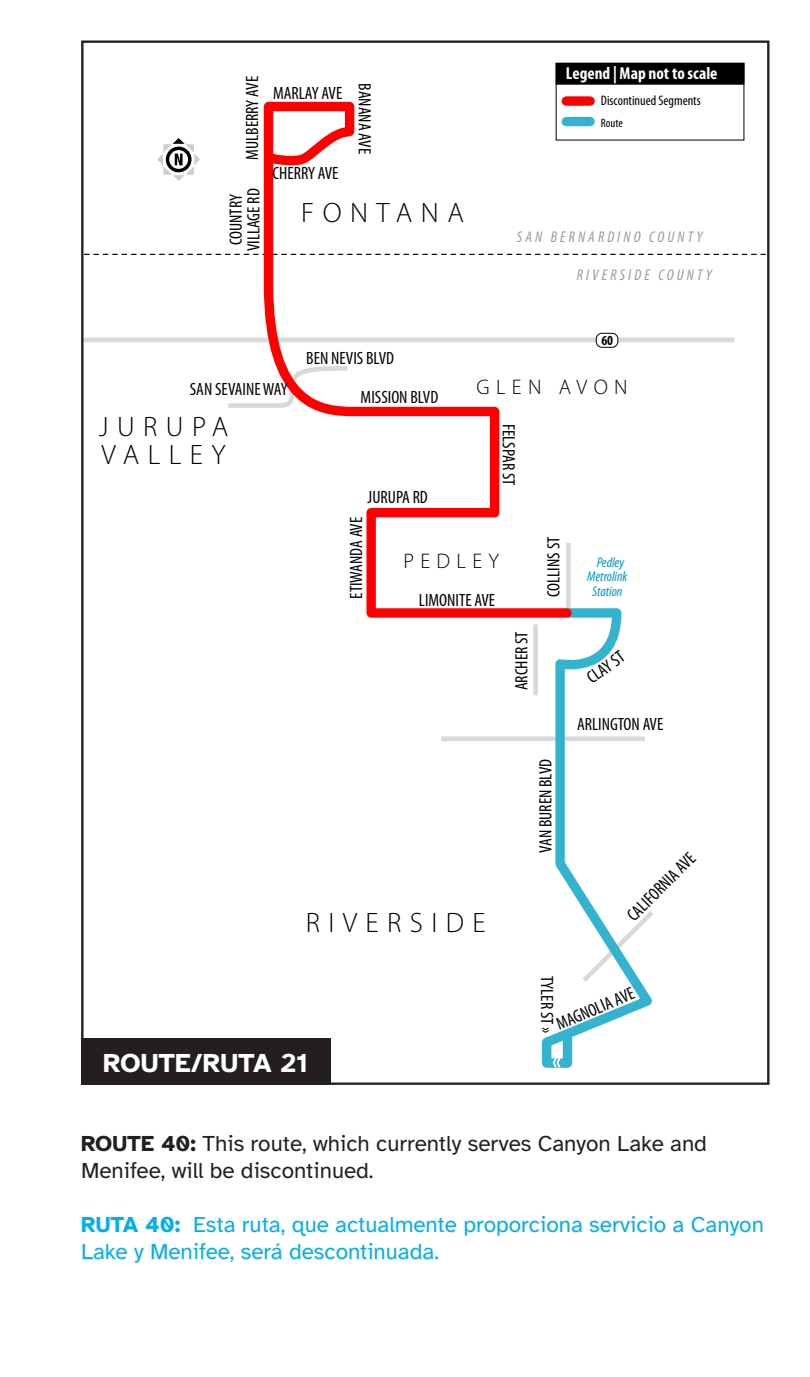
<style>
.page{position:relative;width:810px;height:1377px;background:#fff}
.page>*{position:absolute;margin:0;border:0;box-sizing:border-box;transform-origin:0 0}
.t1{font:300 28.12px/28.1px "Myriad Pro";letter-spacing:.3em;color:#000}
.t2{font:700 27px "Atkinson Hyperlegible";color:#fff}
.t3{font:22.5px/27px "Atkinson Hyperlegible";color:#00aeef}
.t4{font:22.5px/27px "Atkinson Hyperlegible";color:#231f20}
.t5{font:300 21.15px "Myriad Pro";letter-spacing:.3em;color:#000}
.t6{font:condensed 17.78px/17.8px "Myriad Pro";color:#000;text-align:center}
.t7{font:700 condensed 17.32px "Myriad Pro";color:#fff}
.t8{font:italic condensed 15.53px "Myriad Pro";letter-spacing:.2em;color:#999}
.t9{font:italic condensed 14.17px/14.2px "Myriad Pro";color:#0094ca;text-align:center}
.t10{font:condensed 13.95px "Myriad Pro";color:#000}
.t11{font:700 condensed 13.95px "Myriad Pro";color:#000}
.t12{font:condensed 12.15px "Myriad Pro";color:#000}
.s1{font-weight:700}
</style>
<div class="page">
<svg style="left:84px;top:254px;width:681px;height:1px"></svg>
<hr style="left:82px;top:338px;width:652px;height:4px;background:#d9d9d9">
<svg style="left:228px;top:403px;width:31px;height:5px"></svg>
<div style="left:441px;top:736px;width:204px;height:5px;background:#d9d9d9"></div>
<svg style="left:537px;top:608px;width:116px;height:460px"></svg>
<svg style="left:259px;top:97px;width:317px;height:525px"></svg>
<div style="left:533px;top:624px;width:5px;height:71px;background:#d9d9d9"></div>
<svg style="left:553px;top:1058px;width:8px;height:9px"></svg>
<svg style="left:259px;top:122px;width:99px;height:55px"></svg>
<div style="left:596px;top:333px;width:22px;height:14px;background:#fff;border-radius:6px"></div>
<div style="left:596px;top:333px;width:22px;height:15px;border:1px solid #000;border-radius:6px"></div>
<svg style="left:157px;top:138px;width:43px;height:43px"></svg>
<div style="left:556px;top:63px;width:188px;height:77px;background:#fff"></div>
<div style="left:556px;top:63px;width:188px;height:21px;background:#000"></div>
<div style="left:556px;top:63px;width:188px;height:22px;border:1px solid #000"></div>
<div style="left:566px;top:96px;width:24px;height:10px;background:#f00"></div>
<div style="left:566px;top:117px;width:24px;height:9px;background:#34b3d1"></div>
<div style="left:81px;top:1038px;width:249px;height:47px;background:#231f20"></div>
<p class="t6" style="left:244px;top:160px;width:85px;rotate:-90deg">MULBERRY AVE</p>
<p class="t6" style="left:227px;top:251px;width:64px;rotate:-90deg">COUNTRY<br>VILLAGE RD</p>
<p class="t6" style="left:273px;top:84px;width:71px">MARLAY AVE</p>
<p class="t6" style="left:272px;top:164px;width:68px">CHERRY AVE</p>
<p class="t6" style="left:373px;top:83px;width:72px;rotate:90deg">BANANA AVE</p>
<p class="t1" style="left:301px;top:199px;width:164px">FONTANA</p>
<p class="t7" style="left:566px;top:63px;width:153px">Legend | Map not to scale</p>
<p class="t10" style="left:601px;top:93px;width:101px">Discontinued Segments</p>
<p class="t12" style="left:601px;top:116px;width:23px">Route</p>
<p class="t8" style="left:517px;top:229px;width:187px">SAN BERNARDINO COUNTY</p>
<p class="t8" style="left:577px;top:267px;width:137px">RIVERSIDE COUNTY</p>
<p class="t6" style="left:190px;top:381px;width:99px">SAN SEVAINE WAY</p>
<p class="t1" style="left:99px;top:413px;width:131px">JURUPA<br>VALLEY</p>
<p class="t6" style="left:306px;top:349px;width:89px">BEN NEVIS BLVD</p>
<p class="t6" style="left:361px;top:389px;width:79px">MISSION BLVD</p>
<p class="t6" style="left:368px;top:489px;width:62px">JURUPA RD</p>
<p class="t11" style="left:601px;top:333px;width:13px">60</p>
<p class="t5" style="left:477px;top:376px;width:153px">GLEN AVON</p>
<p class="t6" style="left:517px;top:424px;width:63px;rotate:90deg">FELSPAR ST</p>
<p class="t6" style="left:348px;top:599px;width:84px;rotate:-90deg">ETIWANDA AVE</p>
<p class="t5" style="left:403px;top:549px;width:97px">PEDLEY</p>
<p class="t6" style="left:419px;top:591px;width:78px">LIMONITE AVE</p>
<p class="t6" style="left:513px;top:690px;width:61px;rotate:-90deg">ARCHER ST</p>
<p class="t6" style="left:545px;top:597px;width:62px;rotate:-90deg">COLLINS ST</p>
<p class="t1" style="left:306px;top:909px;width:181px">RIVERSIDE</p>
<p class="t6" style="left:537px;top:853px;width:95px;rotate:-90deg">VAN BUREN BLVD</p>
<p class="t9" style="left:587px;top:556px;width:42px">Pedley<br>Metrolink<br>Station</p>
<p class="t6" style="left:584px;top:673px;width:44px;rotate:-36deg">CLAY ST</p>
<p class="t6" style="left:577px;top:715px;width:88px">ARLINGTON AVE</p>
<p class="t6" style="left:624px;top:912px;width:90px;rotate:-45deg">CALIFORNIA AVE</p>
<p class="t2" style="left:103px;top:1048px;width:207px">ROUTE/RUTA 21</p>
<p class="t6" style="left:555px;top:976px;width:60px;rotate:90deg">TYLER ST »</p>
<p class="t6" style="left:554px;top:1017px;width:85px;rotate:-23deg">MAGNOLIA AVE</p>
<p class="t4" style="left:81px;top:1131px;width:627px"><span class="s1">ROUTE 40:</span> This route, which currently serves Canyon Lake and<br>Menifee, will be discontinued.</p>
<p class="t3" style="left:81px;top:1212px;width:685px"><span class="s1">RUTA 40:</span> Esta ruta, que actualmente proporciona servicio a Canyon<br>Lake y Menifee, será descontinuada.</p>
</div>
